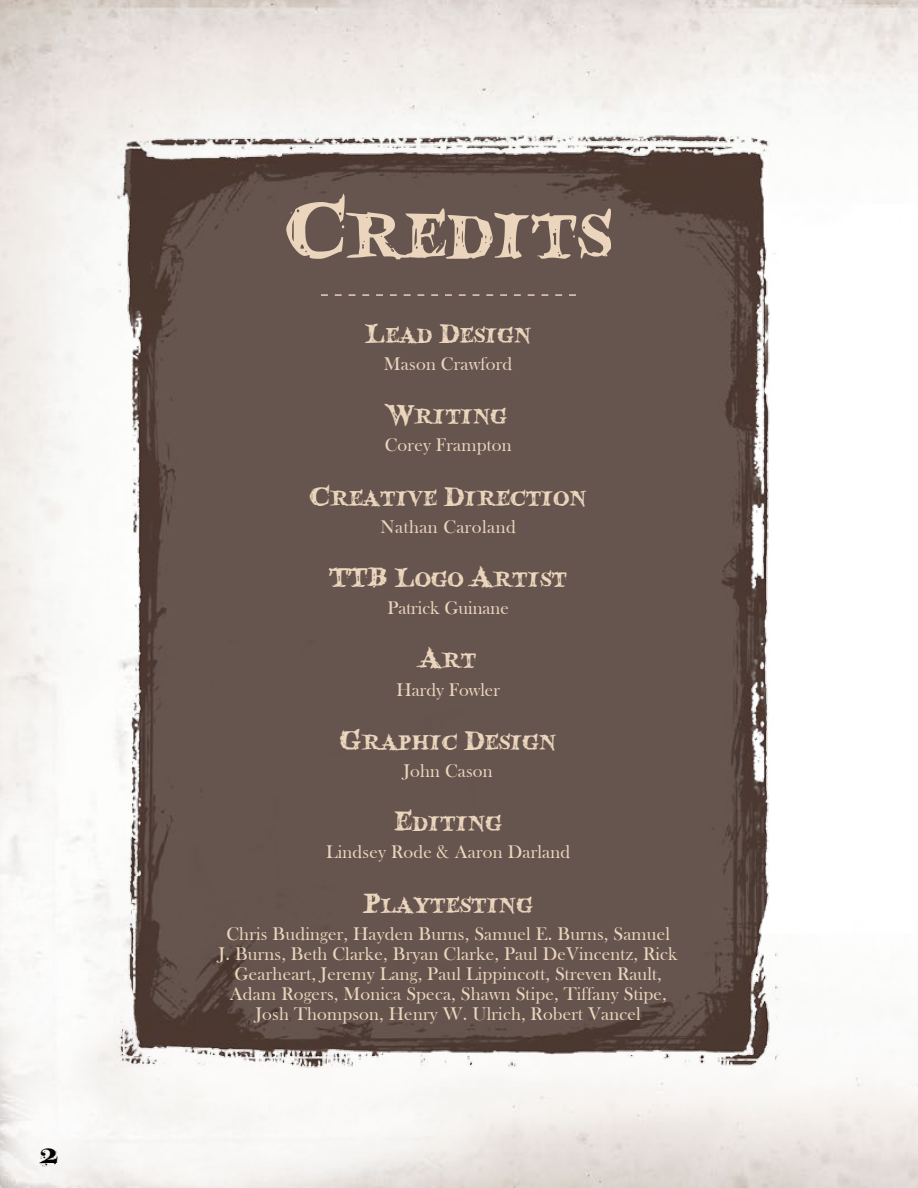
<style>
.page{position:relative;width:918px;height:1188px;background:#fff}
.page>*{position:absolute;margin:0;border:0;box-sizing:border-box;transform-origin:0 0}
.t1{font:93px "Blood Crow";color:#ebd5bc}
.t2{font:36px "i Nked God";color:#000}
.t3{font:30.9px "Blood Crow";color:#ebd5bc}
.t4{font:18.9px/20.1px "Bask Old Face";letter-spacing:.01em;color:#ebd5bc;text-align:center}
</style>
<div class="page">
<img style="left:115px;top:132px;width:667px;height:940px">
<svg style="left:321px;top:294px;width:255px;height:2px"></svg>
<h2 class="t2" style="left:40px;top:1129px;width:19px">2</h2>
<h1 class="t1" style="left:285px;top:170px;width:328px">Credits</h1>
<h3 class="t3" style="left:365px;top:313px;width:168px">Lead Design</h3>
<p class="t4" style="left:384px;top:354px;width:130px">Mason Crawford</p>
<h3 class="t3" style="left:389px;top:395px;width:120px">Writing</h3>
<p class="t4" style="left:385px;top:436px;width:128px">Corey Frampton</p>
<h3 class="t3" style="left:310px;top:476px;width:279px">Creative Direction</h3>
<p class="t4" style="left:380px;top:517px;width:137px">Nathan Caroland</p>
<h3 class="t3" style="left:329px;top:558px;width:239px">TTB Logo Artist</h3>
<p class="t4" style="left:388px;top:598px;width:123px">Patrick Guinane</p>
<h3 class="t3" style="left:420px;top:639px;width:58px">Art</h3>
<p class="t4" style="left:396px;top:680px;width:105px">Hardy Fowler</p>
<h3 class="t3" style="left:340px;top:720px;width:218px">Graphic Design</h3>
<p class="t4" style="left:404px;top:761px;width:91px">John Cason</p>
<h3 class="t3" style="left:394px;top:802px;width:109px">Editing</h3>
<p class="t4" style="left:326px;top:842px;width:246px">Lindsey Rode &amp; Aaron Darland</p>
<h3 class="t3" style="left:363px;top:883px;width:171px">Playtesting</h3>
<p class="t4" style="left:219px;top:924px;width:460px">Chris Budinger, Hayden Burns, Samuel E. Burns, Samuel J. Burns, Beth Clarke, Bryan Clarke, Paul DeVincentz, Rick Gearheart, Jeremy Lang, Paul Lippincott, Streven Rault, Adam Rogers, Monica Speca, Shawn Stipe, Tiffany Stipe, Josh Thompson, Henry W. Ulrich, Robert Vancel</p>
</div>
